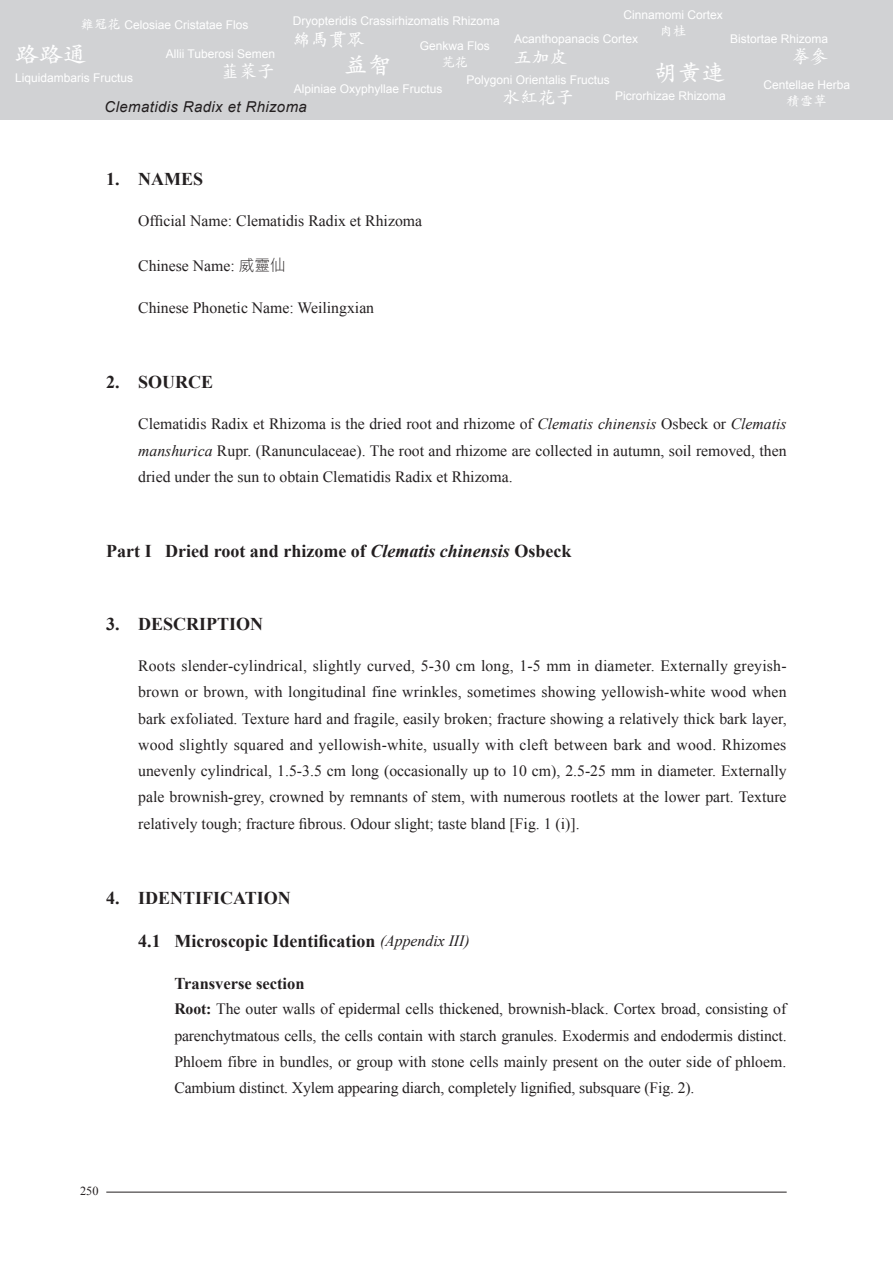
<style>
.page{position:relative;width:893px;height:1263px;background:#fff}
.page>*{position:absolute;margin:0;border:0;box-sizing:border-box;transform-origin:0 0}
.t1{font:600 24px "M Kai HK";color:#fff}
.t2{font:700 18px "Times New Roman";color:#231f20}
.t3{font:600 18px "M Kai HK";color:#fff}
.t4{font:700 16.5px "Times New Roman";color:#231f20}
.t5{font:15.75px/26.2px "Times New Roman";color:#231f20;text-align:justify}
.t6{font:italic 15px "Arial";letter-spacing:.025em;color:#231f20}
.t7{font:600 13.5px "M Kai HK";color:#fff}
.t8{font:12.3px "Times New Roman";color:#231f20}
.t9{font:12px "Arial";color:#fff}
.s1{font-family:"M Kai HK";font-weight:600;font-size:13.5px}
.s2{font-family:"M Hei HK";font-weight:300}
.s3{font-style:italic}
.s4{font-weight:400;font-style:italic;font-size:15.75px}
.s5{font-weight:700}
</style>
<div class="page">
<div style="left:0;top:0;width:893px;height:119px;background:#d1d2d4"></div>
<hr style="left:106px;top:1192px;width:681px;height:1px;background:#231f20">
<p class="t9" style="left:623px;top:7px;width:101px">Cinnamomi Cortex</p>
<p class="t7" style="left:660px;top:22px;width:28px">肉桂</p>
<p class="t9" style="left:293px;top:13px;width:208px">Dryopteridis Crassirhizomatis Rhizoma</p>
<p class="t3" style="left:293px;top:27px;width:73px">綿馬貫眾</p>
<p class="t9" style="left:514px;top:31px;width:126px">Acanthopanacis Cortex</p>
<p class="t3" style="left:514px;top:45px;width:55px">五加皮</p>
<p class="t9" style="left:81px;top:17px;width:169px"><span class="s1">雞冠花</span> Celosiae Cristatae Flos</p>
<p class="t9" style="left:730px;top:31px;width:100px">Bistortae Rhizoma</p>
<p class="t3" style="left:792px;top:44px;width:37px">拳參</p>
<p class="t9" style="left:420px;top:38px;width:72px">Genkwa Flos</p>
<p class="t7" style="left:441px;top:52px;width:28px">芫花</p>
<p class="t1" style="left:15px;top:37px;width:73px">路路通</p>
<p class="t9" style="left:15px;top:70px;width:120px">Liquidambaris Fructus</p>
<p class="t1" style="left:654px;top:56px;width:73px">胡黃連</p>
<p class="t9" style="left:615px;top:88px;width:112px">Picrorhizae Rhizoma</p>
<p class="t9" style="left:166px;top:45px;width:111px">Allii Tuberosi Semen</p>
<p class="t3" style="left:221px;top:59px;width:55px">韮菜子</p>
<p class="t6" style="left:105px;top:97px;width:204px">Clematidis Radix et Rhizoma</p>
<p class="t1" style="left:344px;top:48px;width:49px">益智</p>
<p class="t9" style="left:294px;top:81px;width:150px">Alpiniae Oxyphyllae Fructus</p>
<p class="t9" style="left:467px;top:72px;width:145px">Polygoni Orientalis Fructus</p>
<p class="t3" style="left:502px;top:85px;width:73px">水紅花子</p>
<p class="t9" style="left:763px;top:77px;width:88px">Centellae Herba</p>
<p class="t7" style="left:787px;top:92px;width:42px">積雪草</p>
<p class="t2" style="left:106px;top:167px;width:98px">1. NAMES</p>
<p class="t5" style="left:138px;top:208px;width:285px">Official Name: Clematidis Radix et Rhizoma</p>
<p class="t5" style="left:138px;top:252px;width:149px">Chinese Name: <span class="s2">威靈仙</span></p>
<p class="t5" style="left:138px;top:294px;width:237px">Chinese Phonetic Name: Weilingxian</p>
<p class="t2" style="left:106px;top:369px;width:108px">2. SOURCE</p>
<p class="t5" style="left:138px;top:411px;width:650px">Clematidis Radix et Rhizoma is the dried root and rhizome of <span class="s3">Clematis chinensis</span> Osbeck or <span class="s3">Clematis manshurica</span> Rupr. (Ranunculaceae). The root and rhizome are collected in autumn, soil removed, then dried under the sun to obtain Clematidis Radix et Rhizoma.</p>
<p class="t2" style="left:106px;top:538px;width:467px">Part I Dried root and rhizome of <span class="s3">Clematis chinensis</span> Osbeck</p>
<p class="t2" style="left:106px;top:611px;width:158px">3. DESCRIPTION</p>
<p class="t5" style="left:138px;top:652px;width:650px">Roots slender-cylindrical, slightly curved, 5-30 cm long, 1-5 mm in diameter. Externally greyish&shy;brown or brown, with longitudinal fine wrinkles, sometimes showing yellowish-white wood when bark exfoliated. Texture hard and fragile, easily broken; fracture showing a relatively thick bark layer, wood slightly squared and yellowish-white, usually with cleft between bark and wood. Rhizomes unevenly cylindrical, 1.5-3.5 cm long (occasionally up to 10 cm), 2.5-25 mm in diameter. Externally pale brownish-grey, crowned by remnants of stem, with numerous rootlets at the lower part. Texture relatively tough; fracture fibrous. Odour slight; taste bland [Fig. 1 (i)].</p>
<p class="t2" style="left:106px;top:885px;width:186px">4. IDENTIFICATION</p>
<p class="t2" style="left:138px;top:928px;width:333px">4.1 Microscopic Identification <span class="s4">(Appendix III)</span></p>
<p class="t4" style="left:174px;top:972px;width:132px">Transverse section</p>
<p class="t5" style="left:174px;top:996px;width:614px"><span class="s5">Root:</span> The outer walls of epidermal cells thickened, brownish-black. Cortex broad, consisting of parenchytmatous cells, the cells contain with starch granules. Exodermis and endodermis distinct.<br>Phloem fibre in bundles, or group with stone cells mainly present on the outer side of phloem.<br>Cambium distinct. Xylem appearing diarch, completely lignified, subsquare (Fig. 2).</p>
<p class="t8" style="left:80px;top:1182px;width:20px">250</p>
</div>
